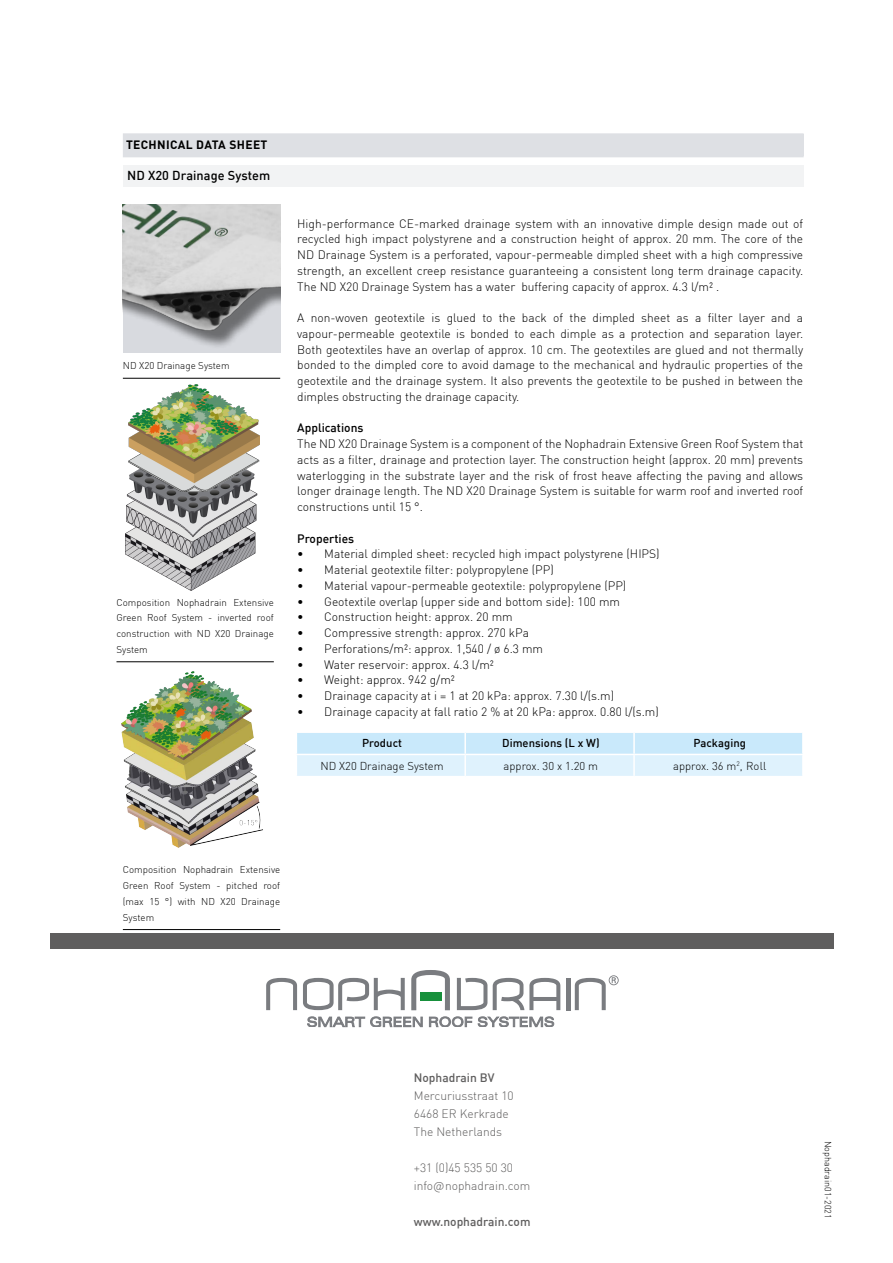
<style>
.page{position:relative;width:893px;height:1263px;background:#fff}
.page>*{position:absolute;margin:0;border:0;box-sizing:border-box;transform-origin:0 0}
.t1{font:500 12.75px "DIN";letter-spacing:.005em;color:#000}
.t2{font:300 12px/15.8px "DIN";color:#000;text-align:justify}
.t3{font:300 12px/18px "DIN";color:#5f5e5e}
.t4{font:500 12px "DIN";color:#5f5e5e}
.t5{font:500 12px "DIN";color:#000}
.t6{font:700 12px "DIN";letter-spacing:.03em;color:#000}
.t7{font:300 11.25px "DIN";color:#000}
.t8{font:500 11.25px "DIN";letter-spacing:.005em;color:#000}
.t9{font:300 9.75px/15.8px "DIN";color:#000;text-align:justify}
.t10{font:300 9px "DIN";color:#000}
.s1{font-family:"DIN Pro"}
</style>
<div class="page">
<div style="left:123px;top:133px;width:681px;height:24px;background:#dee0e4"></div>
<div style="left:123px;top:165px;width:680px;height:21px;background:#f2f3f4"></div>
<svg style="left:297px;top:732px;width:506px;height:44px;background:#d6eefc"></svg>
<hr style="left:465px;top:754px;width:169px;height:1px;background:#fff">
<hr style="left:464px;top:755px;width:2px;height:21px;background:#fff">
<hr style="left:634px;top:754px;width:170px;height:1px;background:#fff">
<hr style="left:633px;top:755px;width:2px;height:21px;background:#fff">
<hr style="left:802px;top:755px;width:2px;height:21px;background:#fff">
<hr style="left:116px;top:661px;width:158px;height:1px;background:#000">
<hr style="left:123px;top:929px;width:157px;height:1px;background:#000">
<img style="left:121px;top:672px;width:142px;height:176px">
<svg style="left:266px;top:978px;width:31px;height:32px"></svg>
<svg style="left:303px;top:978px;width:102px;height:32px"></svg>
<svg style="left:457px;top:978px;width:30px;height:32px"></svg>
<svg style="left:493px;top:978px;width:67px;height:32px"></svg>
<div style="left:566px;top:978px;width:5px;height:32px;background:#7a7c80"></div>
<svg style="left:411px;top:970px;width:39px;height:40px"></svg>
<svg style="left:575px;top:975px;width:44px;height:35px"></svg>
<div style="left:420px;top:992px;width:22px;height:8px;background:#17903c"></div>
<svg style="left:307px;top:1017px;width:115px;height:10px"></svg>
<svg style="left:429px;top:1017px;width:43px;height:10px"></svg>
<svg style="left:478px;top:1017px;width:76px;height:10px"></svg>
<div style="left:50px;top:934px;width:784px;height:15px;background:#5f5e5e"></div>
<hr style="left:123px;top:378px;width:157px;height:1px;background:#000">
<img style="left:125px;top:385px;width:134px;height:206px">
<img style="left:123px;top:204px;width:157px;height:148px">
<p class="t6" style="left:126px;top:137px;width:143px">TECHNICAL DATA SHEET</p>
<p class="t1" style="left:127px;top:168px;width:145px">ND X20 Drainage System</p>
<p class="t9" style="left:123px;top:358px;width:108px">ND X20 Drainage System</p>
<p class="t9" style="left:116px;top:594px;width:159px">Composition Nophadrain Extensive Green Roof System - inverted roof construction with ND X20 Drainage System</p>
<p class="t2" style="left:297px;top:215px;width:508px">High-performance CE-marked drainage system with an innovative dimple design made out of recycled high impact polystyrene and a construction height of approx. 20 mm. The core of the ND Drainage System is a perforated, vapour-permeable dimpled sheet with a high compressive strength, an excellent creep resistance guaranteeing a consistent long term drainage capacity.<br>The ND X20 Drainage System has a water buffering capacity of approx. 4.3 l/m² .</p>
<p class="t2" style="left:297px;top:310px;width:507px">A non-woven geotextile is glued to the back of the dimpled sheet as a filter layer and a vapour-permeable geotextile is bonded to each dimple as a protection and separation layer.<br>Both geotextiles have an overlap of approx. 10 cm. The geotextiles are glued and not thermally bonded to the dimpled core to avoid damage to the mechanical and hydraulic properties of the geotextile and the drainage system. It also prevents the geotextile to be pushed in between the dimples obstructing the drainage capacity.</p>
<p class="t5" style="left:297px;top:420px;width:68px">Applications</p>
<p class="t2" style="left:297px;top:436px;width:508px">The ND X20 Drainage System is a component of the Nophadrain Extensive Green Roof System that acts as a filter, drainage and protection layer. The construction height (approx. 20 mm) prevents waterlogging in the substrate layer and the risk of frost heave affecting the paving and allows longer drainage length. The ND X20 Drainage System is suitable for warm roof and inverted roof constructions until 15 °.</p>
<p class="t5" style="left:297px;top:530px;width:58px">Properties</p>
<p class="t2" style="left:297px;top:546px;width:364px">• Material dimpled sheet: recycled high impact polystyrene (HIPS)</p>
<p class="t2" style="left:297px;top:562px;width:258px">• Material geotextile filter: polypropylene (PP)</p>
<p class="t2" style="left:297px;top:577px;width:331px">• Material vapour-permeable geotextile: polypropylene (PP)</p>
<p class="t2" style="left:297px;top:593px;width:324px">• Geotextile overlap (upper side and bottom side): 100 mm</p>
<p class="t2" style="left:297px;top:609px;width:217px">• Construction height: approx. 20 mm</p>
<p class="t2" style="left:297px;top:625px;width:233px">• Compressive strength: approx. 270 kPa</p>
<p class="t2" style="left:297px;top:640px;width:247px">• Perforations/m²: approx. 1,540 / ø 6.3 mm</p>
<p class="t2" style="left:297px;top:656px;width:198px">• Water reservoir: approx. 4.3 l/m²</p>
<p class="t2" style="left:297px;top:672px;width:159px">• Weight: approx. 942 g/m²</p>
<p class="t2" style="left:297px;top:688px;width:318px">• Drainage capacity at i = 1 at 20 kPa: approx. 7.30 l/(s.m)</p>
<p class="t2" style="left:297px;top:703px;width:363px">• Drainage capacity at fall ratio 2 % at 20 kPa: approx. 0.80 l/(s.m)</p>
<p class="t8" style="left:362px;top:736px;width:41px">Product</p>
<p class="t8" style="left:502px;top:736px;width:99px">Dimensions (L x W)</p>
<p class="t8" style="left:693px;top:736px;width:54px">Packaging</p>
<p class="t7" style="left:320px;top:758px;width:125px">ND X20 Drainage System</p>
<p class="t7" style="left:504px;top:758px;width:96px">approx. 30 x 1.20 m</p>
<p class="t7" style="left:673px;top:758px;width:95px">approx. 36 m<sup>2</sup>, Roll</p>
<p class="t9" style="left:123px;top:862px;width:159px">Composition Nophadrain Extensive Green Roof System - pitched roof (max 15 °) with ND X20 Drainage System</p>
<p class="t4" style="left:414px;top:1069px;width:82px">Nophadrain BV</p>
<p class="t3" style="left:414px;top:1086px;width:101px">Mercuriusstraat 10<br>6468 ER Kerkrade<br>The Netherlands</p>
<p class="t3" style="left:414px;top:1158px;width:118px">+31 (0)45 535 50 30 info<span class="s1">@</span>nophadrain.com</p>
<p class="t4" style="left:414px;top:1213px;width:118px">www.nophadrain.com</p>
<p class="t10" style="left:833px;top:1140px;width:79px;rotate:90deg">Nophadrain01-2021</p>
</div>
